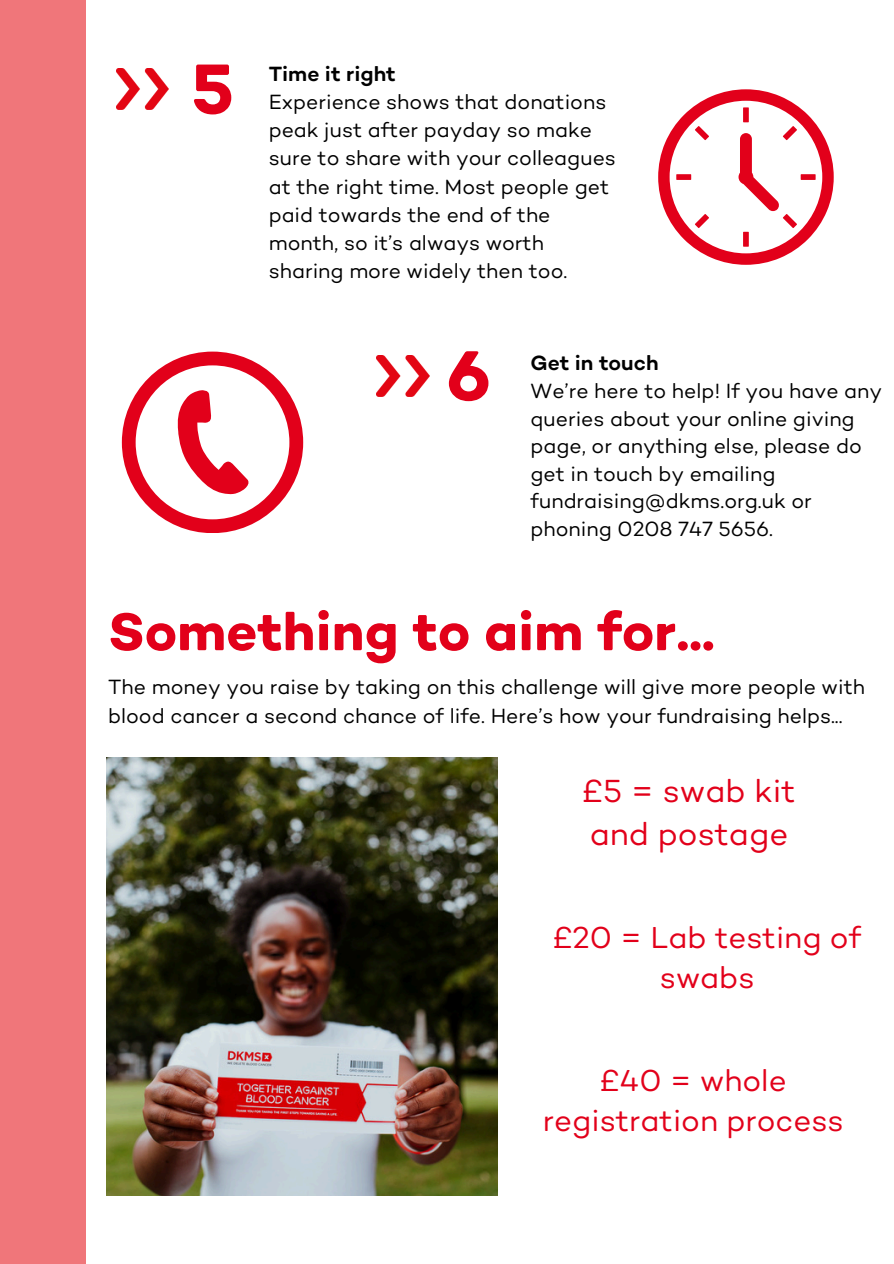
<style>
.page{position:relative;width:894px;height:1264px;background:#fff}
.page>*{position:absolute;margin:0;border:0;box-sizing:border-box;transform-origin:0 0}
.t1{font:700 72px "DKMS Custom";color:#e2001a}
.t2{font:700 54px "DKMS Custom";color:#e2001a}
.t3{font:32.55px/42.6px "DKMS Custom";color:#e2001a}
.t4{font:30.9px/40.5px "DKMS Custom";color:#e2001a;text-align:center}
.t5{font:21px/28.2px "DKMS Custom";color:#000}
.t6{font:500 21px "DKMS Custom";color:#000}
</style>
<div class="page">
<div style="left:0;top:0;width:86px;height:1263px;background:#f0767a"></div>
<img style="left:116px;top:69px;width:52px;height:40px">
<img style="left:376px;top:355px;width:53px;height:42px">
<svg style="left:658px;top:89px;width:175px;height:176px"></svg>
<svg style="left:122px;top:351px;width:181px;height:181px"></svg>
<img style="left:106px;top:757px;width:391px;height:438px">
<p class="t1" style="left:190px;top:46px;width:45px">5</p>
<p class="t6" style="left:268px;top:61px;width:129px">Time it right</p>
<p class="t5" style="left:268px;top:88px;width:348px">Experience shows that donations peak just after payday so make sure to share with your colleagues at the right time. Most people get paid towards the end of the month, so it’s always worth sharing more widely then too.</p>
<p class="t1" style="left:446px;top:332px;width:46px">6</p>
<p class="t6" style="left:530px;top:350px;width:129px">Get in touch</p>
<p class="t5" style="left:530px;top:377px;width:353px;line-height:27.6px">We’re here to help! If you have any queries about your online giving page, or anything else, please do get in touch by emailing fundraising@dkms.org.uk or phoning 0208 747 5656.</p>
<p class="t2" style="left:108px;top:599px;width:607px">Something to aim for...</p>
<h1 class="t5" style="left:108px;top:672px;width:758px;line-height:29.2px">The money you raise by taking on this challenge will give more people with blood cancer a second chance of life. Here’s how your fundraising helps...</h1>
<p class="t3" style="left:582px;top:770px;width:214px">£5 = swab kit and postage</p>
<p class="t4" style="left:553px;top:916px;width:309px">£20 = Lab testing of swabs</p>
<h2 class="t4" style="left:542px;top:1060px;width:302px">£40 = whole registration process</h2>
</div>
